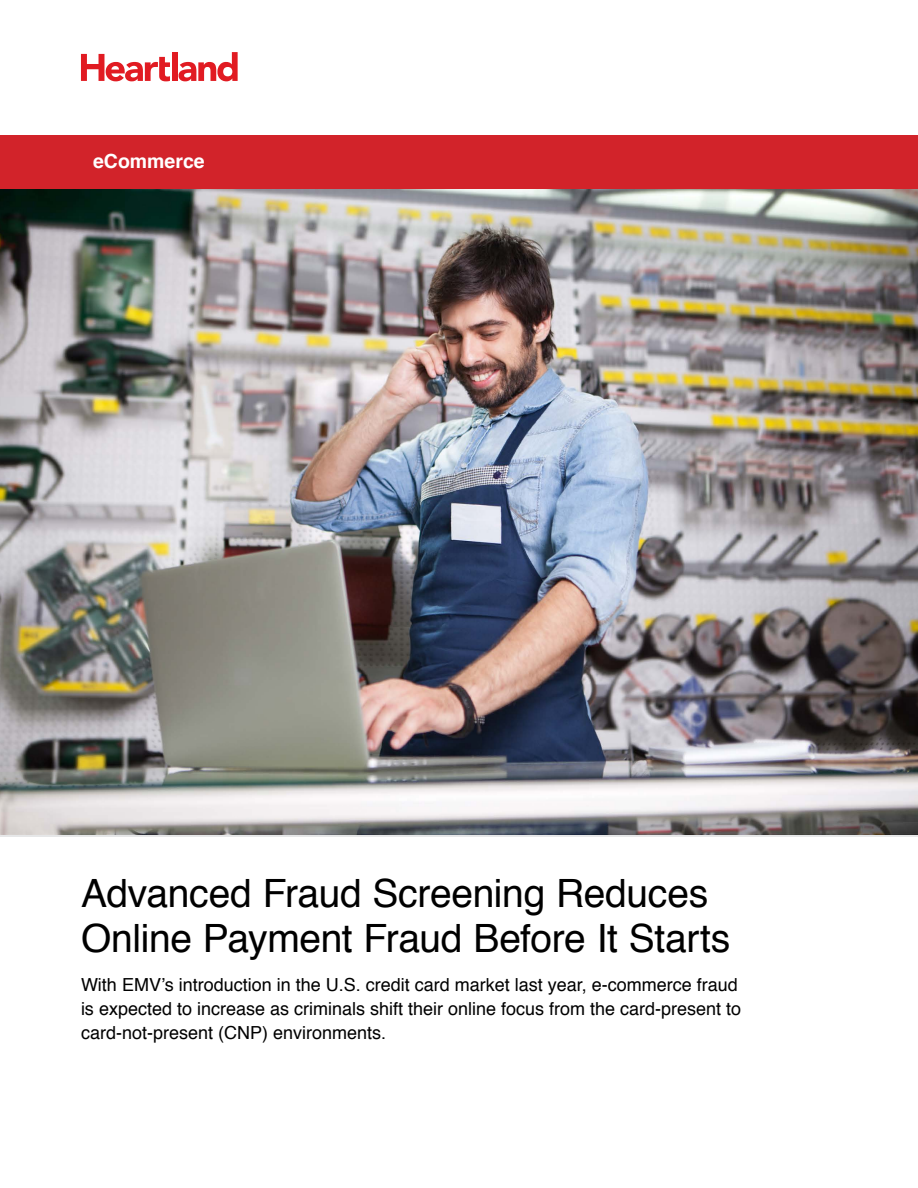
<style>
.page{position:relative;width:918px;height:1188px;background:#fff}
.page>*{position:absolute;margin:0;border:0;box-sizing:border-box;transform-origin:0 0}
.t1{font:39px/45px "Helvetica";letter-spacing:-.01em;color:#000}
.t2{font:700 19.5px "Helvetica";color:#fff}
.t3{font:18px/24px "Helvetica";color:#000}
</style>
<div class="page">
<img style="left:0;top:189px;width:918px;height:646px">
<svg style="left:81px;top:54px;width:89px;height:27px"></svg>
<div style="left:172px;top:52px;width:5px;height:29px;background:#e11b22"></div>
<svg style="left:179px;top:52px;width:59px;height:29px"></svg>
<div style="left:0;top:135px;width:918px;height:54px;background:#d2232a"></div>
<p class="t2" style="left:93px;top:145px;width:113px">eCommerce</p>
<h1 class="t1" style="left:81px;top:872px;width:651px">Advanced Fraud Screening Reduces<br>Online Payment Fraud Before It Starts</h1>
<p class="t3" style="left:81px;top:973px;width:662px">With EMV’s introduction in the U.S. credit card market last year, e-commerce fraud is expected to increase as criminals shift their online focus from the card-present to card-not-present (CNP) environments.</p>
</div>
